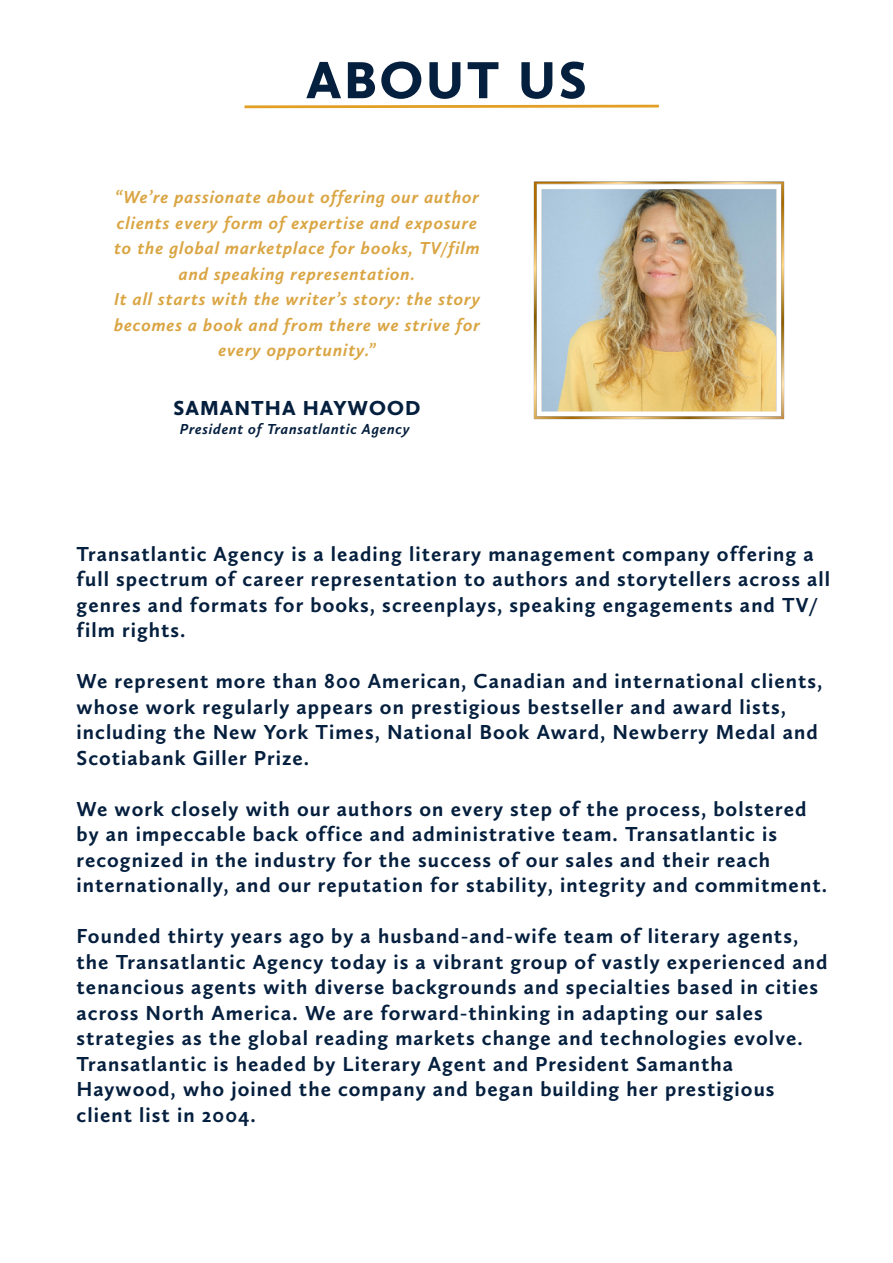
<style>
.page{position:relative;width:893px;height:1263px;background:#fff}
.page>*{position:absolute;margin:0;border:0;box-sizing:border-box;transform-origin:0 0}
.t1{font:900 54px "Calluna Sans";letter-spacing:.05em;color:#051f3e}
.t2{font:700 21px/25.5px "Calluna Sans";letter-spacing:.05em;color:#051f3e}
.t3{font:900 21px "Calluna Sans";letter-spacing:.05em;color:#051f3e}
.t4{font:italic 700 18px/25.5px "Calluna Sans";letter-spacing:.05em;color:#daa543;text-align:center}
.t5{font:italic 700 15px "Calluna Sans";letter-spacing:.05em;color:#051f3e}
</style>
<div class="page">
<img style="left:533px;top:181px;width:252px;height:239px">
<svg style="left:244px;top:105px;width:415px;height:3px"></svg>
<p class="t1" style="left:306px;top:46px;width:282px">ABOUT US</p>
<p class="t4" style="left:114px;top:184px;width:367px">“We’re passionate about offering our author clients every form of expertise and exposure to the global marketplace for books, TV/film and speaking representation.</p>
<p class="t4" style="left:114px;top:286px;width:367px">It all starts with the writer’s story: the story becomes a book and from there we strive for every opportunity.”</p>
<p class="t3" style="left:173px;top:394px;width:248px">SAMANTHA HAYWOOD</p>
<p class="t5" style="left:180px;top:420px;width:231px">President of Transatlantic Agency</p>
<p class="t2" style="left:77px;top:540px;width:755px">Transatlantic Agency is a leading literary management company offering a full spectrum of career representation to authors and storytellers across all genres and formats for books, screenplays, speaking engagements and TV/ film rights.</p>
<p class="t2" style="left:77px;top:668px;width:747px">We represent more than 800 American, Canadian and international clients, whose work regularly appears on prestigious bestseller and award lists, including the New York Times, National Book Award, Newberry Medal and Scotiabank Giller Prize.</p>
<p class="t2" style="left:77px;top:795px;width:731px">We work closely with our authors on every step of the process, bolstered by an impeccable back office and administrative team. Transatlantic is</p>
<p class="t2" style="left:77px;top:846px;width:695px">recognized in the industry for the success of our sales and their reach</p>
<p class="t2" style="left:77px;top:872px;width:752px">internationally, and our reputation for stability, integrity and commitment.</p>
<p class="t2" style="left:77px;top:923px;width:752px">Founded thirty years ago by a husband-and-wife team of literary agents, the Transatlantic Agency today is a vibrant group of vastly experienced and tenancious agents with diverse backgrounds and specialties based in cities across North America. We are forward-thinking in adapting our sales</p>
<p class="t2" style="left:77px;top:1025px;width:728px">strategies as the global reading markets change and technologies evolve.<br>Transatlantic is headed by Literary Agent and President Samantha</p>
<p class="t2" style="left:77px;top:1076px;width:700px">Haywood, who joined the company and began building her prestigious</p>
<p class="t2" style="left:77px;top:1101px;width:181px">client list in 2004.</p>
</div>
